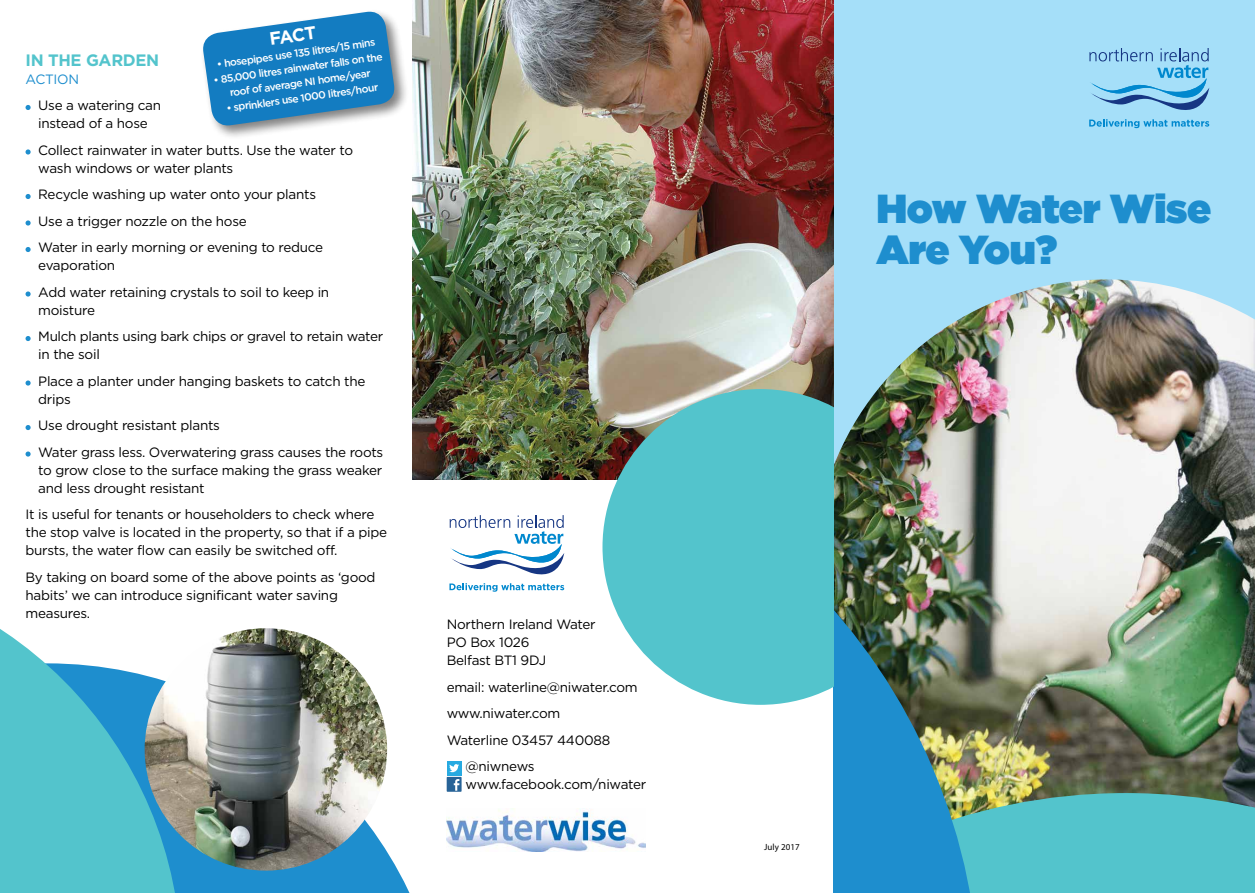
<style>
.page{position:relative;width:1255px;height:893px;background:#fff}
.page>*{position:absolute;margin:0;border:0;box-sizing:border-box;transform-origin:0 0}
.t1{font:40.5px/40.5px "Gotham Ultra";letter-spacing:-.01em;color:#1e8ece}
.t2{font:700 18px "Gotham";color:#fff}
.t3{font:700 16.5px "Gotham";letter-spacing:-.02em;color:#53c4cc}
.t4{font:13.5px/18px "Gotham";letter-spacing:-.02em;color:#000}
.t5{font:13.5px "Gotham";letter-spacing:-.02em;color:#1e8ece}
.t6{font:500 10.5px/15px "Gotham";color:#fff;text-align:center}
.t7{font:9px "Myriad Pro";letter-spacing:.01em;color:#000}
</style>
<div class="page">
<div style="left:833px;top:0;width:421px;height:893px;background:#a5dff9"></div>
<img style="left:412px;top:0;width:421px;height:480px">
<svg style="left:26px;top:105px;width:5px;height:5px"></svg>
<svg style="left:26px;top:149px;width:5px;height:6px"></svg>
<svg style="left:26px;top:194px;width:5px;height:5px"></svg>
<svg style="left:26px;top:220px;width:5px;height:6px"></svg>
<svg style="left:26px;top:247px;width:5px;height:5px"></svg>
<svg style="left:26px;top:291px;width:5px;height:6px"></svg>
<svg style="left:26px;top:336px;width:5px;height:5px"></svg>
<svg style="left:26px;top:380px;width:5px;height:6px"></svg>
<svg style="left:26px;top:425px;width:5px;height:5px"></svg>
<svg style="left:26px;top:451px;width:5px;height:6px"></svg>
<div style="left:200px;top:9px;width:209px;height:132px;background:#000;opacity:.5"></div>
<svg style="left:201px;top:10px;width:195px;height:118px"></svg>
<div style="left:446px;top:777px;width:15px;height:15px;background:#276397"></div>
<svg style="left:454px;top:779px;width:5px;height:12px"></svg>
<div style="left:446px;top:761px;width:15px;height:15px;background:#27aae1"></div>
<svg style="left:449px;top:764px;width:10px;height:8px"></svg>
<svg style="left:1089px;top:48px;width:120px;height:80px"></svg>
<svg style="left:449px;top:515px;width:115px;height:77px"></svg>
<img style="left:833px;top:279px;width:421px;height:514px">
<div style="left:979px;top:793px;width:275px;height:100px;background:#53c4cc"></div>
<img style="left:833px;top:406px;width:146px;height:487px">
<svg style="left:181px;top:667px;width:229px;height:226px;fill:#1e8ece"></svg>
<svg style="left:0;top:629px;width:181px;height:264px;background:#62c3d3"></svg>
<img style="left:145px;top:628px;width:242px;height:243px;border-radius:121px">
<svg style="left:602px;top:389px;width:231px;height:316px;background:#67c4c9"></svg>
<img style="left:446px;top:809px;width:199px;height:43px">
<h2 class="t2" style="left:268px;top:28px;width:49px;rotate:-8deg">FACT</h2>
<p class="t6" style="left:216px;top:57px;width:161px;rotate:-8deg">• hosepipes use 135 litres/15 mins</p>
<p class="t6" style="left:213px;top:72px;width:172px;rotate:-8deg">• 85,000 litres rainwater falls on the roof of average NI home/year</p>
<p class="t3" style="left:26px;top:50px;width:135px">IN THE GARDEN</p>
<p class="t5" style="left:26px;top:71px;width:55px">ACTION</p>
<p class="t4" style="left:38px;top:96px;width:124px">Use a watering can instead of a hose</p>
<p class="t4" style="left:38px;top:141px;width:316px">Collect rainwater in water butts. Use the water to wash windows or water plants</p>
<p class="t4" style="left:38px;top:181px;width:286px;line-height:26.5px">Recycle washing up water onto your plants<br>Use a trigger nozzle on the hose<br>Water in early morning or evening to reduce</p>
<p class="t4" style="left:38px;top:252px;width:292px;line-height:26.5px">evaporation<br>Add water retaining crystals to soil to keep in</p>
<p class="t4" style="left:38px;top:296px;width:346px;line-height:26.5px">moisture<br>Mulch plants using bark chips or gravel to retain water</p>
<p class="t4" style="left:38px;top:341px;width:329px;line-height:26.5px">in the soil<br>Place a planter under hanging baskets to catch the</p>
<p class="t4" style="left:38px;top:385px;width:346px;line-height:26.5px">drips<br>Use drought resistant plants<br>Water grass less. Overwatering grass causes the roots</p>
<p class="t4" style="left:38px;top:461px;width:345px">to grow close to the surface making the grass weaker and less drought resistant</p>
<p class="t4" style="left:26px;top:505px;width:363px">It is useful for tenants or householders to check where the stop valve is located in the property, so that if a pipe bursts, the water flow can easily be switched off.</p>
<p class="t4" style="left:26px;top:568px;width:351px">By taking on board some of the above points as ‘good habits’ we can introduce significant water saving measures.</p>
<p class="t6" style="left:225px;top:101px;width:155px;rotate:-8deg">• sprinklers use 1000 litres/hour</p>
<p class="t4" style="left:446px;top:615px;width:151px">Northern Ireland Water<br>PO Box 1026<br>Belfast BT1 9DJ</p>
<p class="t4" style="left:446px;top:678px;width:192px">email: waterline@niwater.com</p>
<p class="t4" style="left:446px;top:704px;width:115px">www.niwater.com</p>
<p class="t4" style="left:446px;top:731px;width:165px">Waterline 03457 440088</p>
<p class="t4" style="left:465px;top:757px;width:70px">@niwnews</p>
<p class="t4" style="left:465px;top:775px;width:182px">www.facebook.com/niwater</p>
<h1 class="t1" style="left:876px;top:187px;width:336px">How Water Wise<br>Are You?</h1>
<p class="t7" style="left:764px;top:842px;width:37px">July 2017</p>
</div>
